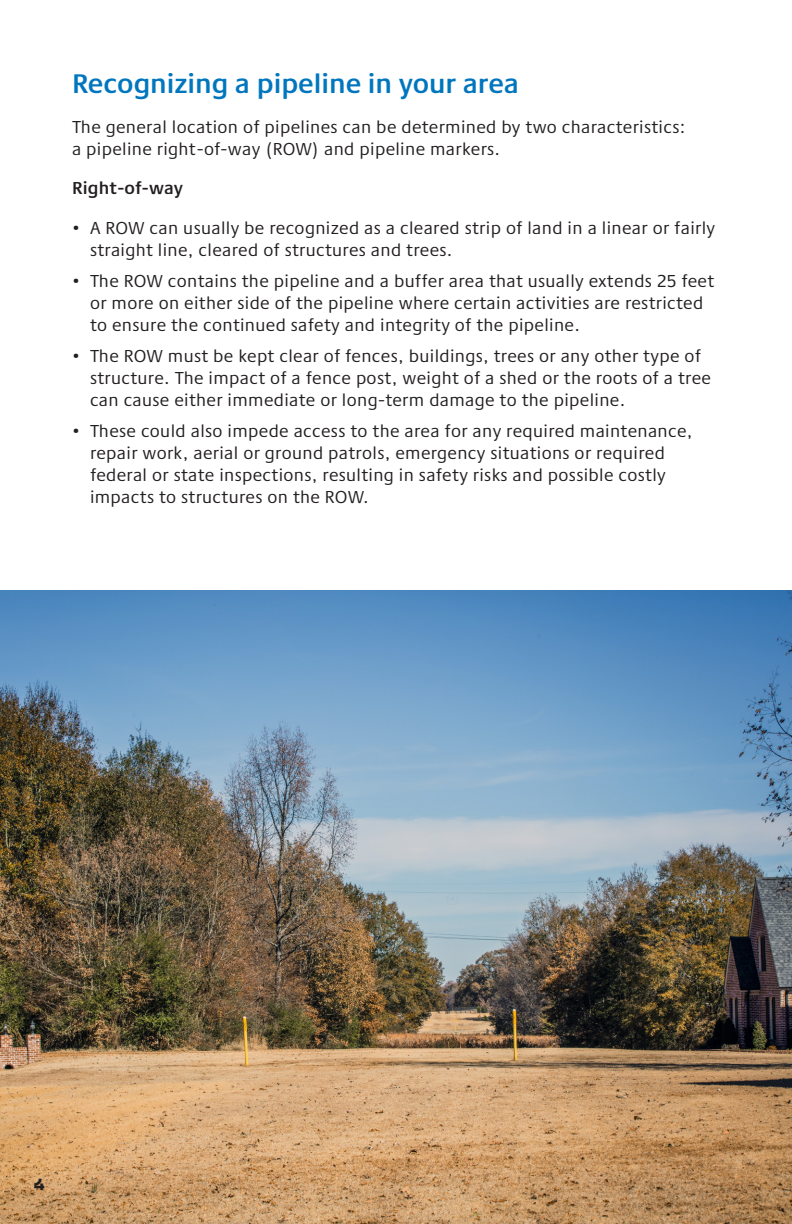
<style>
.page{position:relative;width:792px;height:1224px;background:#fff}
.page>*{position:absolute;margin:0;border:0;box-sizing:border-box;transform-origin:0 0}
.t1{font:600 28px "Praxis Next";color:#0076be}
.t2{font:18px/22px "Praxis Next";letter-spacing:.02em;color:#231f20}
.t3{font:600 18px "Praxis Next";letter-spacing:.01em;color:#231f20}
.t4{font:800 16px "PP Neue Machina";color:#231f20}
</style>
<div class="page">
<img style="left:0;top:590px;width:792px;height:634px">
<h1 class="t1" style="left:72px;top:62px;width:448px">Recognizing a pipeline in your area</h1>
<p class="t2" style="left:72px;top:115px;width:615px">The general location of pipelines can be determined by two characteristics: a pipeline right-of-way (ROW) and pipeline markers.</p>
<p class="t3" style="left:72px;top:174px;width:113px">Right-of-way</p>
<p class="t2" style="left:90px;top:216px;width:627px;text-indent:-18px">• A ROW can usually be recognized as a cleared strip of land in a linear or fairly straight line, cleared of structures and trees.</p>
<p class="t2" style="left:90px;top:269px;width:626px;text-indent:-18px">• The ROW contains the pipeline and a buffer area that usually extends 25 feet or more on either side of the pipeline where certain activities are restricted to ensure the continued safety and integrity of the pipeline.</p>
<p class="t2" style="left:90px;top:344px;width:622px;text-indent:-18px">• The ROW must be kept clear of fences, buildings, trees or any other type of structure. The impact of a fence post, weight of a shed or the roots of a tree can cause either immediate or long-term damage to the pipeline.</p>
<p class="t2" style="left:90px;top:419px;width:604px;text-indent:-18px">• These could also impede access to the area for any required maintenance, repair work, aerial or ground patrols, emergency situations or required federal or state inspections, resulting in safety risks and possible costly impacts to structures on the ROW.</p>
<p class="t4" style="left:34px;top:1174px;width:13px">4</p>
</div>
